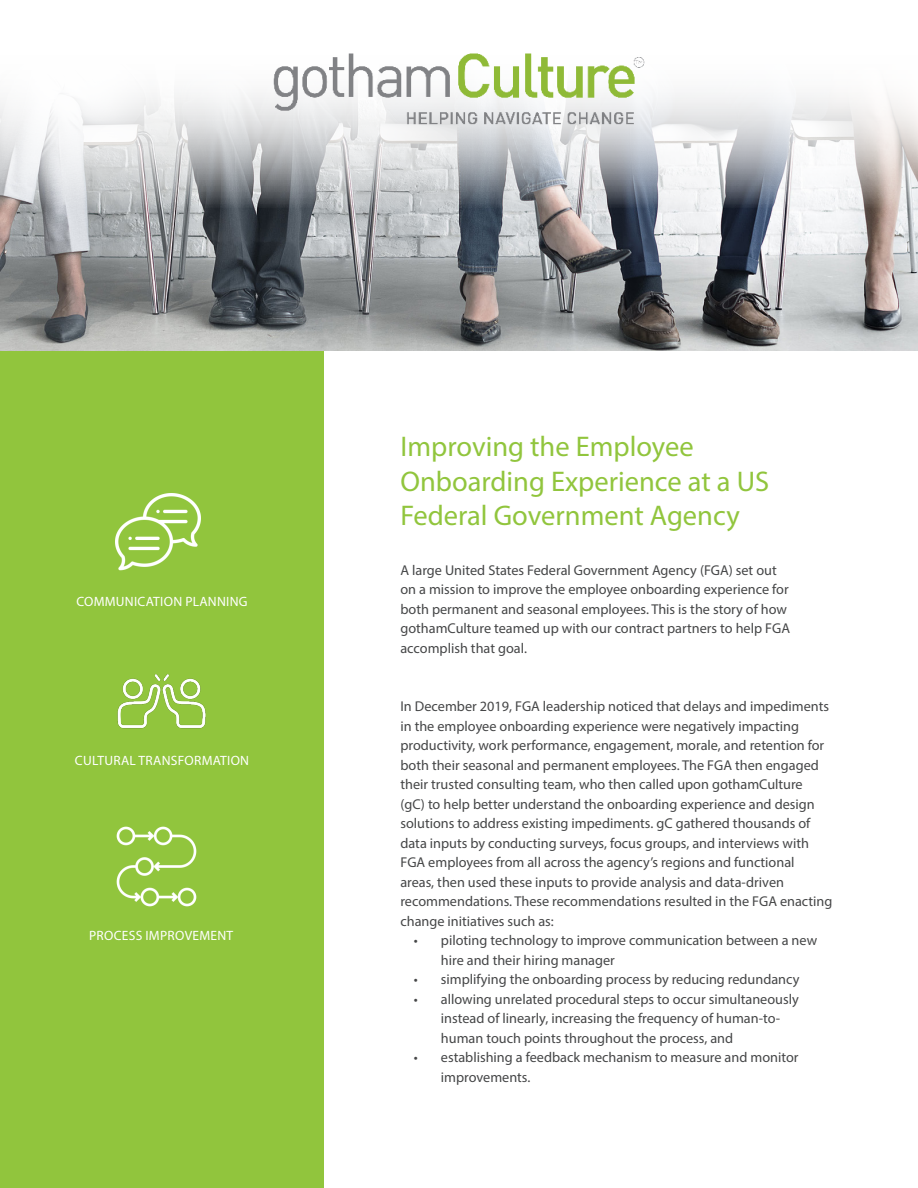
<style>
.page{position:relative;width:918px;height:1188px;background:#fff}
.page>*{position:absolute;margin:0;border:0;box-sizing:border-box;transform-origin:0 0}
.t1{font:28.5px/34.5px "Myriad Pro";color:#91c53d}
.t2{font:14.25px/19.5px "Myriad Pro";color:#454647}
.t3{font:13.5px "Myriad Pro";letter-spacing:.02em;color:#fff}
</style>
<div class="page">
<img style="left:0;top:207px;width:918px;height:144px">
<div style="left:0;top:351px;width:324px;height:837px;background:#91c53d"></div>
<svg style="left:0;top:93px;width:918px;height:114px"></svg>
<img style="left:117px;top:674px;width:89px;height:55px">
<img style="left:272px;top:53px;width:374px;height:72px">
<img style="left:116px;top:826px;width:81px;height:81px">
<img style="left:115px;top:494px;width:85px;height:77px">
<p class="t3" style="left:76px;top:593px;width:173px">COMMUNICATION PLANNING</p>
<p class="t3" style="left:75px;top:752px;width:176px">CULTURAL TRANSFORMATION</p>
<p class="t3" style="left:89px;top:927px;width:146px">PROCESS IMPROVEMENT</p>
<p class="t1" style="left:400px;top:429px;width:370px">Improving the Employee<br>Onboarding Experience at a US<br>Federal Government Agency</p>
<p class="t2" style="left:400px;top:560px;width:391px">A large United States Federal Government Agency (FGA) set out on a mission to improve the employee onboarding experience for both permanent and seasonal employees. This is the story of how gothamCulture teamed up with our contract partners to help FGA accomplish that goal.</p>
<p class="t2" style="left:400px;top:697px;width:434px">In December 2019, FGA leadership noticed that delays and impediments in the employee onboarding experience were negatively impacting productivity, work performance, engagement, morale, and retention for both their seasonal and permanent employees. The FGA then engaged their trusted consulting team, who then called upon gothamCulture<br>(gC) to help better understand the onboarding experience and design solutions to address existing impediments. gC gathered thousands of data inputs by conducting surveys, focus groups, and interviews with FGA employees from all across the agency’s regions and functional<br>areas, then used these inputs to provide analysis and data-driven recommendations. These recommendations resulted in the FGA enacting change initiatives such as:</p>
<p class="t2" style="left:441px;top:931px;width:378px;text-indent:-27px">• piloting technology to improve communication between a new hire and their hiring manager</p>
<p class="t2" style="left:414px;top:970px;width:387px">• simplifying the onboarding process by reducing redundancy</p>
<p class="t2" style="left:441px;top:989px;width:359px;text-indent:-27px">• allowing unrelated procedural steps to occur simultaneously instead of linearly, increasing the frequency of human-to&shy;human touch points throughout the process, and</p>
<p class="t2" style="left:441px;top:1048px;width:359px;text-indent:-27px">• establishing a feedback mechanism to measure and monitor improvements.</p>
</div>
